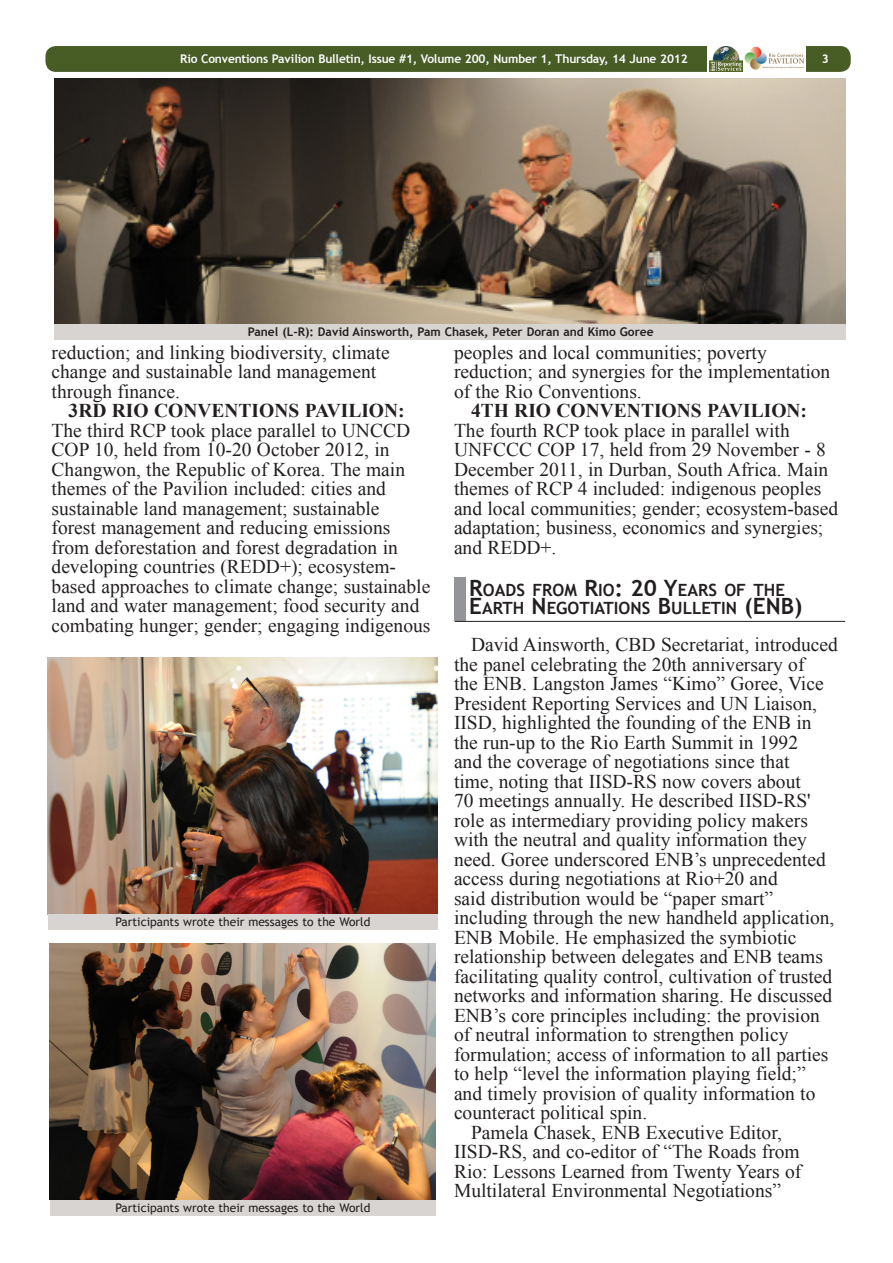
<style>
.page{position:relative;width:893px;height:1263px;background:#fff}
.page>*{position:absolute;margin:0;border:0;box-sizing:border-box;transform-origin:0 0}
.ENB_-_Body{font:19.5px/19.5px "Times New Roman";color:#231f20}
._1__Headings{font:700 16.8px/18px "Trebuchet MS";color:#231f20}
.Image_caption{font:12px "Trebuchet MS";color:#231f20}
.t1{font:700 12px "Trebuchet MS";letter-spacing:-.015em;color:#fbfdfe}
.Image_caption-2{font:700 12px "Trebuchet MS";color:#231f20}
.t2{font:700 12px "Trebuchet MS";color:#fefcfd}
.s1{font-weight:700}
.s2{font-size:22.5px}
</style>
<div class="page">
<div style="left:45px;top:46px;width:806px;height:26px;background:#485c26;border-radius:10px"></div>
<svg style="left:708px;top:46px;width:36px;height:26px"></svg>
<img style="left:709px;top:46px;width:33px;height:26px">
<div style="left:744px;top:46px;width:62px;height:32px;background:#fff"></div>
<img style="left:744px;top:46px;width:60px;height:24px">
<img style="left:55px;top:78px;width:791px;height:254px">
<div style="left:54px;top:324px;width:791px;height:16px;background:#d7d4d2"></div>
<img style="left:48px;top:657px;width:389px;height:258px">
<div style="left:48px;top:915px;width:390px;height:15px;background:#d7d4d2"></div>
<img style="left:50px;top:943px;width:385px;height:256px">
<div style="left:50px;top:1200px;width:386px;height:16px;background:#d7d4d2"></div>
<div style="left:455px;top:577px;width:11px;height:44px;background:#939598"></div>
<hr style="left:455px;top:621px;width:390px;height:1px;background:#231f20">
<p class="t1" style="left:180px;top:51px;width:509px">Rio Conventions Pavilion Bulletin, Issue #1, Volume 200, Number 1, Thursday, 14 June 2012</p>
<p class="t2" style="left:822px;top:51px;width:9px">3</p>
<p class="Image_caption-2" style="left:248px;top:324px;width:407px">Panel (L-R): David Ainsworth, Pam Chasek, Peter Doran and Kimo Goree</p>
<p class="ENB_-_Body" style="left:52px;top:342px;width:340px">reduction; and linking biodiversity, climate change and sustainable land management through finance.</p>
<p class="ENB_-_Body" style="left:52px;top:400px;width:380px;text-indent:17px"><span class="s1">3RD RIO CONVENTIONS PAVILION:<br></span>The third RCP took place parallel to UNCCD COP 10, held from 10-20 October 2012, in Changwon, the Republic of Korea. The main themes of the Pavilion included: cities and sustainable land management; sustainable<br>forest management and reducing emissions from deforestation and forest degradation in developing countries (REDD+); ecosystem&shy;based approaches to climate change; sustainable land and water management; food security and combating hunger; gender; engaging indigenous</p>
<p class="Image_caption" style="left:115px;top:915px;width:256px">Participants wrote their messages to the World</p>
<p class="Image_caption" style="left:115px;top:1200px;width:256px">Participants wrote their messages to the World</p>
<p class="ENB_-_Body" style="left:454px;top:342px;width:378px">peoples and local communities; poverty reduction; and synergies for the implementation of the Rio Conventions.</p>
<p class="ENB_-_Body" style="left:454px;top:400px;width:386px;text-indent:17px"><span class="s1">4TH RIO CONVENTIONS PAVILION:<br></span>The fourth RCP took place in parallel with UNFCCC COP 17, held from 29 November - 8<br>December 2011, in Durban, South Africa. Main themes of RCP 4 included: indigenous peoples and local communities; gender; ecosystem-based adaptation; business, economics and synergies; and REDD+.</p>
<p class="_1__Headings" style="left:469px;top:581px;width:335px"><span class="s2">R</span>OADS FROM <span class="s2">R</span>IO<span class="s2">: 20 Y</span>EARS OF THE<br><span class="s2">E</span>ARTH <span class="s2">N</span> EGOTIATIONS <span class="s2">B</span>ULLETIN <span class="s2">(EN B)</span></p>
<p class="ENB_-_Body" style="left:454px;top:634px;width:385px;text-indent:17px">David Ainsworth, CBD Secretariat, introduced the panel celebrating the 20th anniversary of<br>the ENB. Langston James “Kimo” Goree, Vice President Reporting Services and UN Liaison, IISD, highlighted the founding of the ENB in the run-up to the Rio Earth Summit in 1992<br>and the coverage of negotiations since that<br>time, noting that IISD-RS now covers about<br>70 meetings annually. He described IISD-RS' role as intermediary providing policy makers with the neutral and quality information they need. Goree underscored ENB’s unprecedented access during negotiations at Rio+20 and<br>said distribution would be “paper smart” including through the new handheld application, ENB Mobile. He emphasized the symbiotic relationship between delegates and ENB teams facilitating quality control, cultivation of trusted networks and information sharing. He discussed ENB’s core principles including: the provision of neutral information to strengthen policy formulation; access of information to all parties to help “level the information playing field;” and timely provision of quality information to counteract political spin.</p>
<p class="ENB_-_Body" style="left:454px;top:1122px;width:349px;text-indent:17px">Pamela Chasek, ENB Executive Editor, IISD-RS, and co-editor of “The Roads from Rio: Lessons Learned from Twenty Years of Multilateral Environmental Negotiations”</p>
</div>
